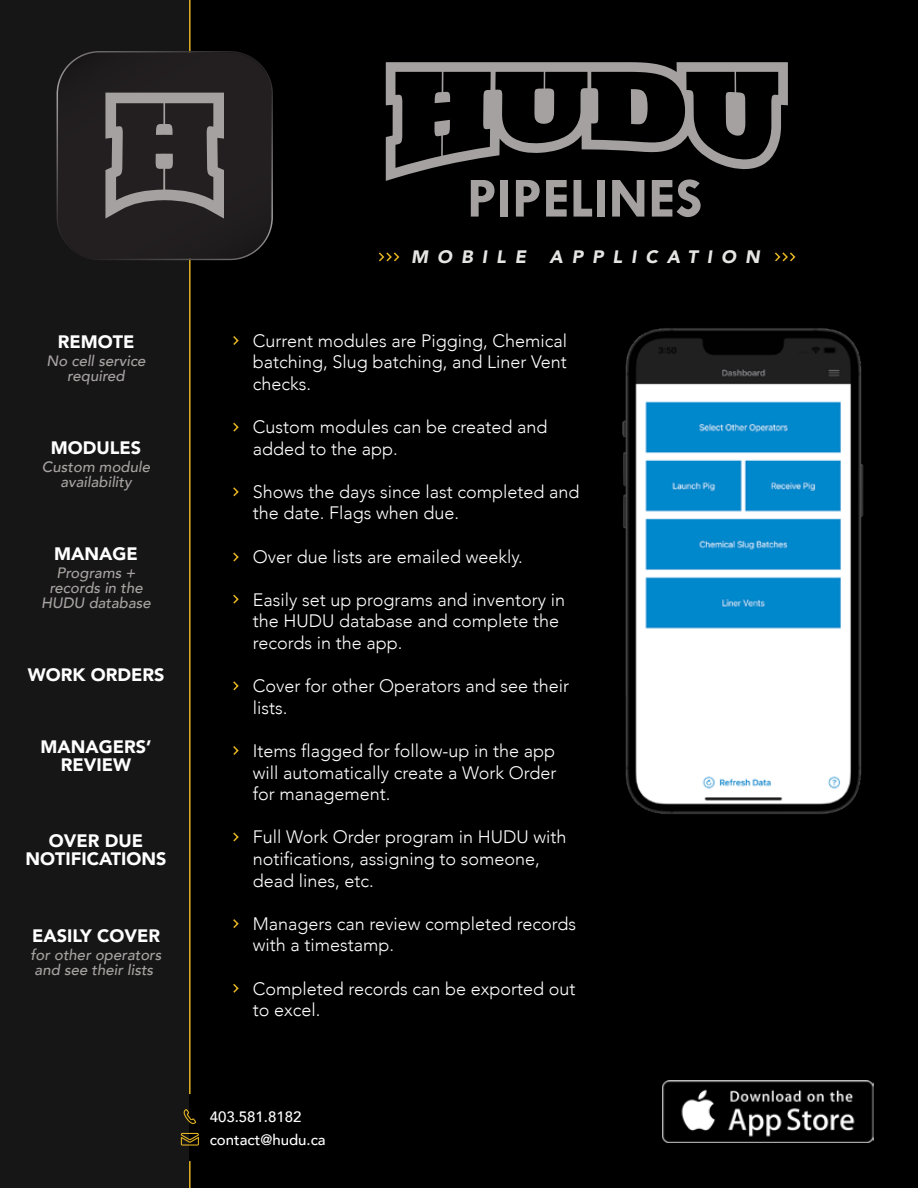
<style>
.page{position:relative;width:918px;height:1188px;background:#171617}
.page>*{position:absolute;margin:0;border:0;box-sizing:border-box;transform-origin:0 0}
.t1{font:300 18px/21.6px "Avenir";color:#fff}
.t2{font:900 18px/18px "Avenir";color:#fff;text-align:center}
.t3{font:italic 900 18px "Avenir";letter-spacing:.5em;color:#e5e5e4}
.t4{font:italic 500 15px/15px "Avenir";color:#a7a3a2;text-align:center}
.t5{font:500 15px/22.8px "Avenir";color:#fff}
</style>
<div class="page">
<div style="left:189px;top:0;width:729px;height:1188px;background:#000"></div>
<hr style="left:189px;top:1161px;width:2px;height:27px;background:#e4b422">
<img style="left:663px;top:1081px;width:210px;height:62px">
<svg style="left:183px;top:1109px;width:13px;height:15px"></svg>
<svg style="left:181px;top:1133px;width:18px;height:13px"></svg>
<img style="left:622px;top:328px;width:242px;height:486px">
<hr style="left:189px;top:0;width:2px;height:1094px;background:#e4b422">
<svg style="left:233px;top:336px;width:6px;height:9px"></svg>
<svg style="left:233px;top:422px;width:6px;height:10px"></svg>
<svg style="left:233px;top:487px;width:6px;height:10px"></svg>
<svg style="left:233px;top:832px;width:6px;height:10px"></svg>
<svg style="left:233px;top:919px;width:6px;height:9px"></svg>
<svg style="left:233px;top:983px;width:6px;height:10px"></svg>
<svg style="left:233px;top:552px;width:6px;height:10px"></svg>
<svg style="left:233px;top:594px;width:6px;height:10px"></svg>
<svg style="left:233px;top:681px;width:6px;height:10px"></svg>
<svg style="left:233px;top:746px;width:6px;height:9px"></svg>
<svg style="left:57px;top:51px;width:216px;height:209px"></svg>
<svg style="left:105px;top:93px;width:119px;height:126px"></svg>
<svg style="left:471px;top:181px;width:24px;height:36px"></svg>
<div style="left:501px;top:180px;width:7px;height:37px;background:#a4a1a0"></div>
<svg style="left:516px;top:181px;width:24px;height:36px"></svg>
<svg style="left:546px;top:181px;width:21px;height:36px"></svg>
<svg style="left:574px;top:181px;width:18px;height:36px"></svg>
<div style="left:597px;top:180px;width:8px;height:37px;background:#a4a1a0"></div>
<svg style="left:612px;top:181px;width:32px;height:36px"></svg>
<svg style="left:652px;top:181px;width:49px;height:36px"></svg>
<svg style="left:386px;top:62px;width:402px;height:119px"></svg>
<svg style="left:378px;top:252px;width:22px;height:10px"></svg>
<svg style="left:775px;top:252px;width:21px;height:10px"></svg>
<p class="t2" style="left:58px;top:333px;width:78px">REMOTE</p>
<p class="t4" style="left:46px;top:354px;width:101px">No cell service required</p>
<p class="t2" style="left:51px;top:439px;width:92px">MODULES</p>
<p class="t4" style="left:42px;top:460px;width:110px">Custom module availability</p>
<p class="t2" style="left:54px;top:544px;width:85px">MANAGE</p>
<p class="t4" style="left:41px;top:566px;width:111px">Programs + records in the<br>HUDU database</p>
<p class="t2" style="left:28px;top:665px;width:138px">WORK ORDERS</p>
<p class="t2" style="left:41px;top:737px;width:113px">MANAGERS’<br>REVIEW</p>
<p class="t2" style="left:26px;top:832px;width:142px">OVER DUE<br>NOTIFICATIONS</p>
<p class="t2" style="left:32px;top:926px;width:129px">EASILY COVER</p>
<p class="t4" style="left:31px;top:948px;width:132px;text-align:left">for other operators and see their lists</p>
<p class="t3" style="left:411px;top:242px;width:116px">MOBILE</p>
<p class="t3" style="left:550px;top:242px;width:212px">APPLICATION</p>
<p class="t1" style="left:253px;top:330px;width:316px;text-align:justify">Current modules are Pigging, Chemical batching, Slug batching, and Liner Vent checks.</p>
<p class="t1" style="left:253px;top:416px;width:296px">Custom modules can be created and added to the app.</p>
<p class="t1" style="left:253px;top:481px;width:328px">Shows the days since last completed and the date. Flags when due.</p>
<p class="t1" style="left:253px;top:546px;width:272px">Over due lists are emailed weekly.</p>
<p class="t1" style="left:253px;top:589px;width:314px">Easily set up programs and inventory in the HUDU database and complete the records in the app.</p>
<p class="t1" style="left:253px;top:675px;width:318px">Cover for other Operators and see their lists.</p>
<p class="t1" style="left:253px;top:740px;width:305px;text-align:justify">Items flagged for follow-up in the app will automatically create a Work Order for management.</p>
<p class="t1" style="left:253px;top:826px;width:315px">Full Work Order program in HUDU with notifications, assigning to someone, dead lines, etc.</p>
<p class="t1" style="left:253px;top:913px;width:325px">Managers can review completed records with a timestamp.</p>
<p class="t1" style="left:253px;top:978px;width:324px">Completed records can be exported out to excel.</p>
<p class="t5" style="left:210px;top:1105px;width:118px">403.581.8182 contact@hudu.ca</p>
</div>
